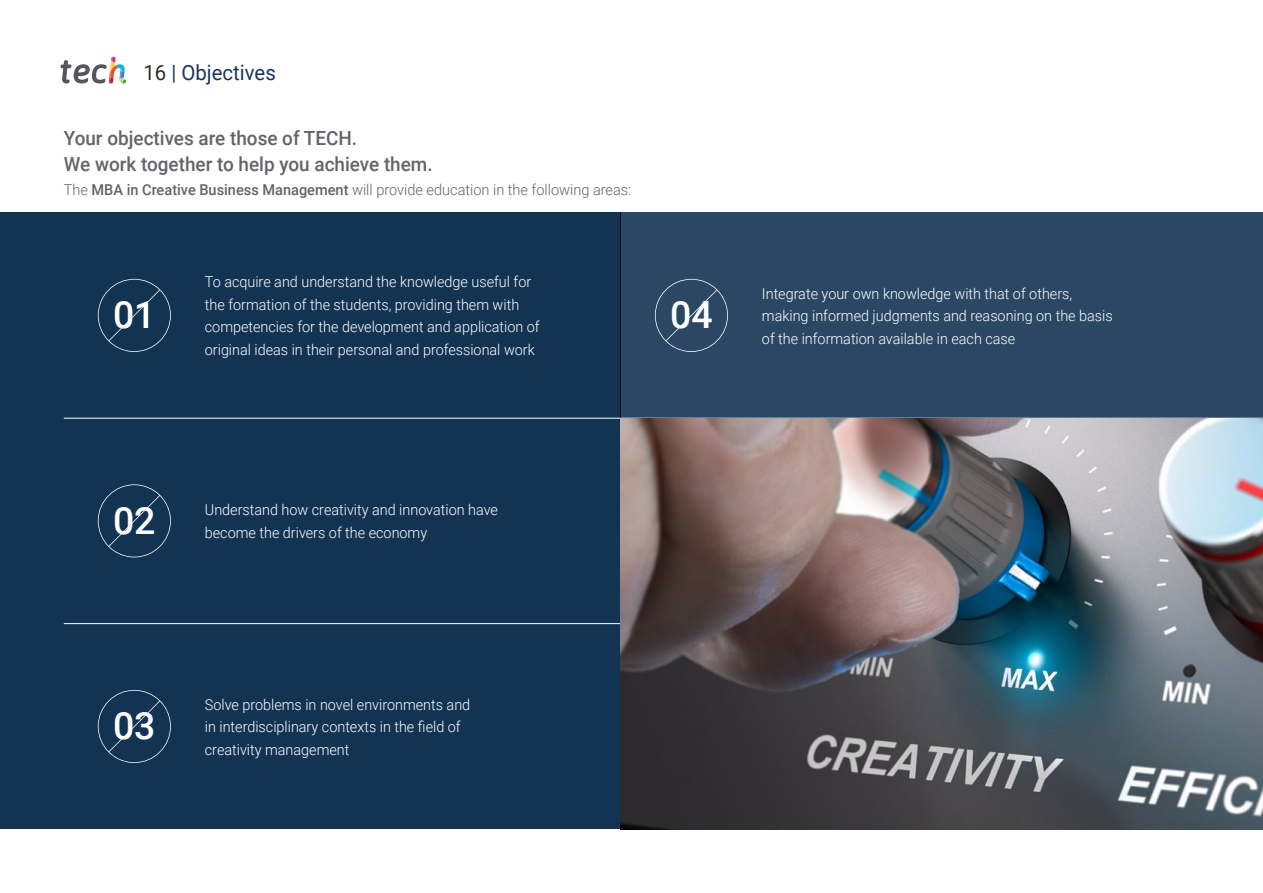
<style>
.page{position:relative;width:1263px;height:893px;background:#fff}
.page>*{position:absolute;margin:0;border:0;box-sizing:border-box;transform-origin:0 0}
.t1{font:500 37.5px "Roboto";color:#fff}
.t2{font:21px "Roboto";color:#1a355c}
.t3{font:500 19.5px/25.5px "Roboto";color:#61646a}
.t4{font:300 15px/22.5px "Roboto";color:#fff;scale:.96 1}
.t5{font:300 15px "Roboto";color:#61646a}
.s1{color:#312e20}
.s2{font-weight:500}
</style>
<div class="page">
<div style="left:0;top:213px;width:621px;height:616px;background:#123352"></div>
<div style="left:621px;top:213px;width:642px;height:616px;background:#2a4763"></div>
<svg style="left:98px;top:279px;width:73px;height:73px"></svg>
<svg style="left:98px;top:690px;width:73px;height:73px"></svg>
<svg style="left:98px;top:484px;width:73px;height:73px"></svg>
<svg style="left:655px;top:279px;width:73px;height:73px"></svg>
<svg style="left:61px;top:57px;width:65px;height:27px"></svg>
<hr style="left:64px;top:418px;width:1199px;height:1px;background:#fff">
<hr style="left:64px;top:623px;width:1199px;height:1px;background:#fff">
<img style="left:621px;top:418px;width:642px;height:411px">
<h2 class="t2" style="left:144px;top:57px;width:134px"><span class="s1">16</span> | Objectives</h2>
<h3 class="t3" style="left:64px;top:125px;width:370px">Your objectives are those of TECH.<br>We work together to help you achieve them.</h3>
<p class="t5" style="left:64px;top:179px;width:569px">The <span class="s2">MBA in Creative Business Management</span> will provide education in the following areas:</p>
<h1 class="t1" style="left:113px;top:288px;width:44px">01</h1>
<p class="t4" style="left:205px;top:270px;width:350px">To acquire and understand the knowledge useful for the formation of the students, providing them with competencies for the development and application of original ideas in their personal and professional work</p>
<h1 class="t1" style="left:670px;top:288px;width:44px">04</h1>
<p class="t4" style="left:762px;top:281px;width:367px">Integrate your own knowledge with that of others, making informed judgments and reasoning on the basis of the information available in each case</p>
<h1 class="t1" style="left:113px;top:494px;width:44px">02</h1>
<p class="t4" style="left:205px;top:498px;width:307px">Understand how creativity and innovation have</p>
<p class="t4" style="left:205px;top:521px;width:233px">become the drivers of the economy</p>
<h1 class="t1" style="left:113px;top:699px;width:44px">03</h1>
<p class="t4" style="left:205px;top:692px;width:278px">Solve problems in novel environments and in interdisciplinary contexts in the field of creativity management</p>
</div>
